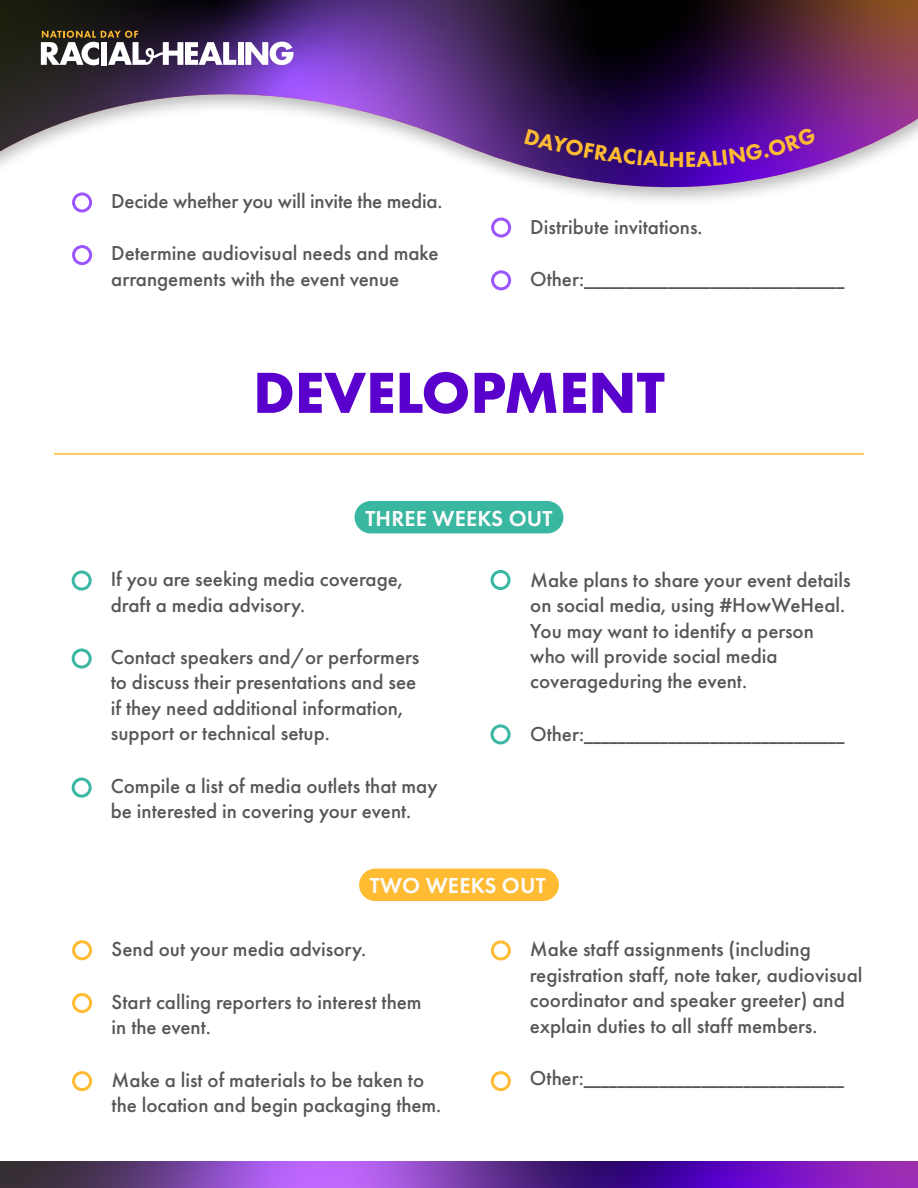
<style>
.page{position:relative;width:918px;height:1188px;background:#fff}
.page>*{position:absolute;margin:0;border:0;box-sizing:border-box;transform-origin:0 0}
.t1{font:700 60px "Futura PT";color:#5a00cd}
.t2{font:600 22.5px "Futura PT";letter-spacing:.01em;color:#fbfbfb}
.t3{font:500 21px/25.5px "Futura PT";color:#565757}
</style>
<div class="page">
<svg style="left:0;top:0;width:918px;height:223px"></svg>
<svg style="left:0;top:1161px;width:918px;height:27px;background:#7030a5"></svg>
<div style="left:238px;top:42px;width:6px;height:23px;background:#fff"></div>
<svg style="left:245px;top:42px;width:49px;height:23px"></svg>
<svg style="left:41px;top:31px;width:195px;height:34px"></svg>
<hr style="left:54px;top:453px;width:810px;height:2px;background:#ffbb32">
<div style="left:359px;top:869px;width:200px;height:32px;background:#ffbb32;border-radius:16px"></div>
<div style="left:72px;top:940px;width:20px;height:20px;border:3px solid #ffbb32;border-radius:50%"></div>
<div style="left:72px;top:993px;width:20px;height:20px;border:3px solid #ffbb32;border-radius:50%"></div>
<div style="left:72px;top:1071px;width:20px;height:20px;border:3px solid #ffbb32;border-radius:50%"></div>
<div style="left:491px;top:940px;width:20px;height:20px;border:3px solid #ffbb32;border-radius:50%"></div>
<div style="left:491px;top:1071px;width:20px;height:20px;border:3px solid #ffbb32;border-radius:50%"></div>
<div style="left:355px;top:501px;width:208px;height:32px;background:#3ab7a1;border-radius:16px"></div>
<div style="left:72px;top:570px;width:20px;height:21px;border:3px solid #3ab7a1;border-radius:50%"></div>
<div style="left:72px;top:649px;width:20px;height:20px;border:3px solid #3ab7a1;border-radius:50%"></div>
<div style="left:72px;top:778px;width:20px;height:20px;border:3px solid #3ab7a1;border-radius:50%"></div>
<div style="left:491px;top:570px;width:20px;height:20px;border:3px solid #3ab7a1;border-radius:50%"></div>
<div style="left:491px;top:724px;width:20px;height:20px;border:3px solid #3ab7a1;border-radius:50%"></div>
<div style="left:72px;top:192px;width:20px;height:20px;border:3px solid #9c54ff;border-radius:50%"></div>
<div style="left:72px;top:245px;width:20px;height:20px;border:3px solid #9c54ff;border-radius:50%"></div>
<div style="left:491px;top:217px;width:20px;height:21px;border:3px solid #9c54ff;border-radius:50%"></div>
<div style="left:491px;top:270px;width:20px;height:20px;border:3px solid #9c54ff;border-radius:50%"></div>
<svg style="left:524px;top:127px;width:293px;height:40px;background:#450a8c"></svg>
<p class="t3" style="left:111px;top:188px;width:333px">Decide whether you will invite the media.</p>
<p class="t3" style="left:111px;top:241px;width:329px">Determine audiovisual needs and make arrangements with the event venue</p>
<p class="t3" style="left:530px;top:214px;width:174px">Distribute invitations.</p>
<p class="t3" style="left:530px;top:266px;width:316px">Other:_______________________________</p>
<h1 class="t1" style="left:253px;top:354px;width:413px">DEVELOPMENT</h1>
<p class="t2" style="left:365px;top:504px;width:189px">THREE WEEKS OUT</p>
<p class="t3" style="left:111px;top:566px;width:294px">If you are seeking media coverage, draft a media advisory.</p>
<p class="t3" style="left:111px;top:644px;width:310px">Contact speakers and/or performers to discuss their presentations and see if they need additional information, support or technical setup.</p>
<p class="t3" style="left:111px;top:773px;width:328px">Compile a list of media outlets that may be interested in covering your event.</p>
<p class="t3" style="left:530px;top:567px;width:322px">Make plans to share your event details on social media, using #HowWeHeal.<br>You may want to identify a person who will provide social media coverageduring the event.</p>
<p class="t3" style="left:530px;top:721px;width:316px">Other:_______________________________</p>
<p class="t2" style="left:370px;top:872px;width:177px">TWO WEEKS OUT</p>
<p class="t3" style="left:112px;top:937px;width:256px">Send out your media advisory.</p>
<p class="t3" style="left:112px;top:989px;width:311px">Start calling reporters to interest them in the event.</p>
<p class="t3" style="left:112px;top:1067px;width:331px">Make a list of materials to be taken to the location and begin packaging them.</p>
<p class="t3" style="left:530px;top:937px;width:334px">Make staff assignments (including registration staff, note taker, audiovisual coordinator and speaker greeter) and explain duties to all staff members.</p>
<p class="t3" style="left:530px;top:1065px;width:316px">Other:_______________________________</p>
</div>
